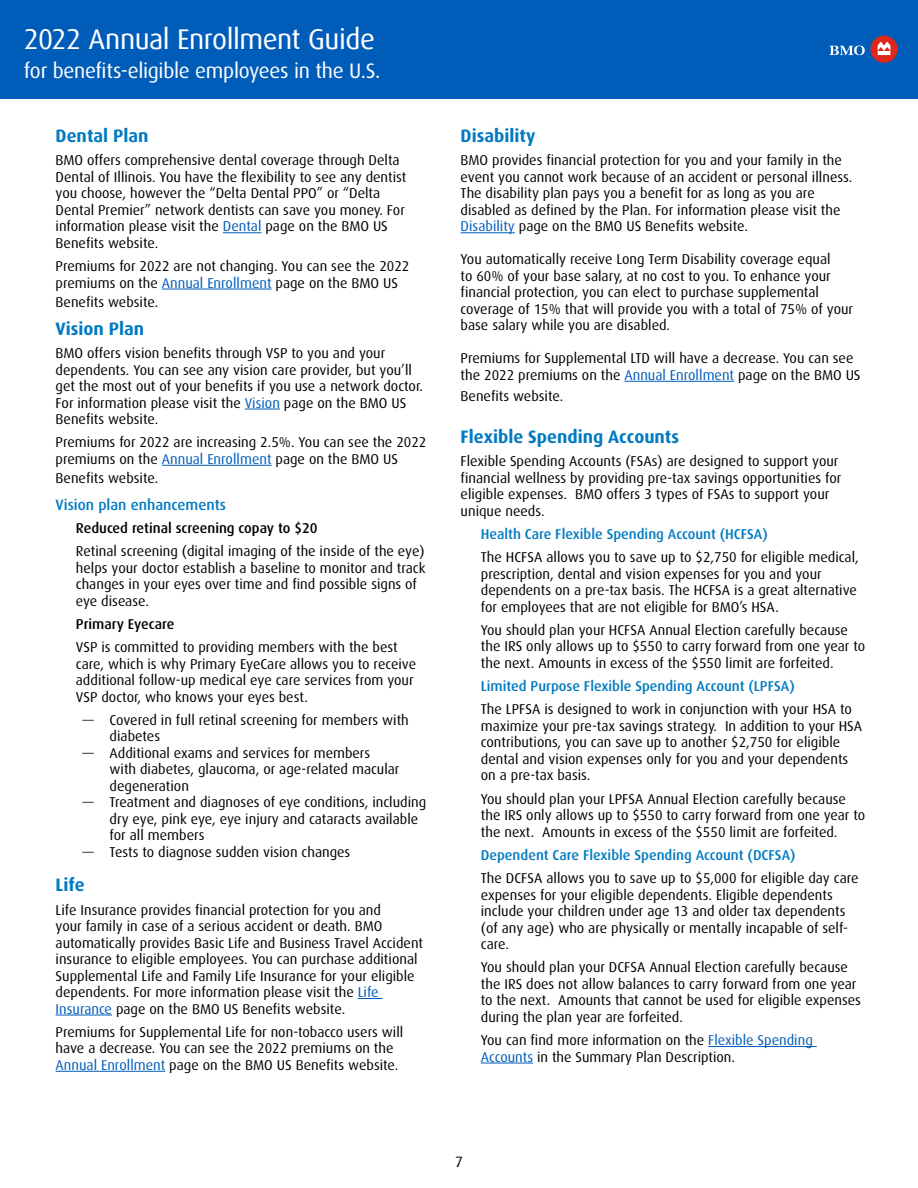
<style>
.page{position:relative;width:918px;height:1188px;background:#fff}
.page>*{position:absolute;margin:0;border:0;box-sizing:border-box;transform-origin:0 0}
.t1{font:28.5px "Dax Offc Pro";letter-spacing:-.015em;color:#fff}
.t2{font:21px "Dax";letter-spacing:-.015em;color:#fff}
.Sidebar_Black_Bull{font:700 18px "Dax";color:#007ac2}
.Sidebar_Black_Bull-2{font:500 15px "Dax";color:#007ac2}
.t3{font:15px "Dax Offc Pro";color:#000}
.Sidebar_Black_Bull-3{font:14.25px/16.5px "Dax";color:#000}
.Sidebar_Black_Bull-4{font:500 14.25px "Dax";color:#007ac2}
.Sidebar_Black_Bull-5{font:500 14.25px "Dax";color:#000}
.s1{color:#005cb9}
</style>
<div class="page">
<div style="left:0;top:0;width:918px;height:98px;background:#005cb9"></div>
<svg style="left:829px;top:46px;width:36px;height:9px"></svg>
<svg style="left:870px;top:36px;width:28px;height:27px"></svg>
<svg style="left:878px;top:42px;width:12px;height:13px"></svg>
<hr style="left:223px;top:232px;width:39px;height:1px;background:#005cb9">
<hr style="left:162px;top:289px;width:110px;height:1px;background:#005cb9">
<hr style="left:245px;top:409px;width:35px;height:1px;background:#005cb9">
<hr style="left:162px;top:465px;width:110px;height:1px;background:#005cb9">
<svg style="left:358px;top:998px;width:25px;height:1px"></svg>
<hr style="left:56px;top:1015px;width:56px;height:1px;background:#005cb9">
<hr style="left:56px;top:1071px;width:109px;height:1px;background:#005cb9">
<hr style="left:461px;top:232px;width:54px;height:1px;background:#005cb9">
<hr style="left:624px;top:381px;width:110px;height:1px;background:#005cb9">
<hr style="left:708px;top:1046px;width:109px;height:1px;background:#005cb9">
<hr style="left:481px;top:1063px;width:52px;height:1px;background:#005cb9">
<h1 class="t1" style="left:24px;top:21px;width:353px">2022 Annual Enrollment Guide</h1>
<h2 class="t2" style="left:24px;top:59px;width:358px">for benefits-eligible employees in the U.S.</h2>
<p class="Sidebar_Black_Bull" style="left:56px;top:126px;width:94px">Dental Plan</p>
<p class="Sidebar_Black_Bull-3" style="left:56px;top:152px;width:352px">BMO offers comprehensive dental coverage through Delta Dental of Illinois. You have the flexibility to see any dentist you choose, however the “Delta Dental PPO” or “Delta Dental Premier” network dentists can save you money. For information please visit the <span class="s1">Dental</span> page on the BMO US Benefits website.</p>
<p class="Sidebar_Black_Bull-3" style="left:56px;top:258px;width:355px">Premiums for 2022 are not changing. You can see the 2022 premiums on the <span class="s1">Annual Enrollment</span> page on the BMO US</p>
<p class="Sidebar_Black_Bull-3" style="left:56px;top:294px;width:104px">Benefits website.</p>
<p class="Sidebar_Black_Bull" style="left:56px;top:318px;width:90px">Vision Plan</p>
<p class="Sidebar_Black_Bull-3" style="left:56px;top:345px;width:369px">BMO offers vision benefits through VSP to you and your dependents. You can see any vision care provider, but you’ll get the most out of your benefits if you use a network doctor.<br>For information please visit the <span class="s1">Vision</span> page on the BMO US Benefits website.</p>
<p class="Sidebar_Black_Bull-3" style="left:56px;top:434px;width:372px">Premiums for 2022 are increasing 2.5%. You can see the 2022 premiums on the <span class="s1">Annual Enrollment</span> page on the BMO US</p>
<p class="Sidebar_Black_Bull-3" style="left:56px;top:470px;width:104px">Benefits website.</p>
<p class="Sidebar_Black_Bull-2" style="left:56px;top:496px;width:172px">Vision plan enhancements</p>
<p class="Sidebar_Black_Bull-5" style="left:76px;top:520px;width:243px">Reduced retinal screening copay to $20</p>
<p class="Sidebar_Black_Bull-3" style="left:76px;top:543px;width:351px">Retinal screening (digital imaging of the inside of the eye) helps your doctor establish a baseline to monitor and track changes in your eyes over time and find possible signs of eye disease.</p>
<p class="Sidebar_Black_Bull-5" style="left:76px;top:616px;width:100px">Primary Eyecare</p>
<p class="Sidebar_Black_Bull-3" style="left:76px;top:639px;width:342px">VSP is committed to providing members with the best care, which is why Primary EyeCare allows you to receive additional follow-up medical eye care services from your VSP doctor, who knows your eyes best.</p>
<p class="Sidebar_Black_Bull-3" style="left:110px;top:712px;width:301px;text-indent:-27px">— Covered in full retinal screening for members with diabetes</p>
<p class="Sidebar_Black_Bull-3" style="left:110px;top:745px;width:291px;text-indent:-27px">— Additional exams and services for members with diabetes, glaucoma, or age-related macular degeneration</p>
<p class="Sidebar_Black_Bull-3" style="left:110px;top:794px;width:318px;text-indent:-27px">— Treatment and diagnoses of eye conditions, including dry eye, pink eye, eye injury and cataracts available for all members</p>
<p class="Sidebar_Black_Bull-3" style="left:83px;top:844px;width:269px">— Tests to diagnose sudden vision changes</p>
<p class="Sidebar_Black_Bull" style="left:56px;top:875px;width:31px">Life</p>
<p class="Sidebar_Black_Bull-3" style="left:56px;top:902px;width:369px">Life Insurance provides financial protection for you and<br>your family in case of a serious accident or death. BMO automatically provides Basic Life and Business Travel Accident insurance to eligible employees. You can purchase additional Supplemental Life and Family Life Insurance for your eligible dependents. For more information please visit the <span class="s1">Life Insurance</span> page on the BMO US Benefits website.</p>
<p class="Sidebar_Black_Bull-3" style="left:56px;top:1024px;width:349px">Premiums for Supplemental Life for non-tobacco users will have a decrease. You can see the 2022 premiums on the<br><span class="s1">Annual Enrollment</span> page on the BMO US Benefits website.</p>
<p class="Sidebar_Black_Bull" style="left:461px;top:126px;width:76px">Disability</p>
<p class="Sidebar_Black_Bull-3" style="left:461px;top:152px;width:393px">BMO provides financial protection for you and your family in the event you cannot work because of an accident or personal illness.<br>The disability plan pays you a benefit for as long as you are disabled as defined by the Plan. For information please visit the <span class="s1">Disability</span> page on the BMO US Benefits website.</p>
<p class="Sidebar_Black_Bull-3" style="left:461px;top:251px;width:394px">You automatically receive Long Term Disability coverage equal<br>to 60% of your base salary, at no cost to you. To enhance your financial protection, you can elect to purchase supplemental coverage of 15% that will provide you with a total of 75% of your base salary while you are disabled.</p>
<p class="Sidebar_Black_Bull-3" style="left:461px;top:350px;width:401px">Premiums for Supplemental LTD will have a decrease. You can see the 2022 premiums on the <span class="s1">Annual Enrollment</span> page on the BMO US</p>
<p class="Sidebar_Black_Bull-3" style="left:461px;top:388px;width:104px">Benefits website.</p>
<p class="Sidebar_Black_Bull" style="left:461px;top:426px;width:220px">Flexible Spending Accounts</p>
<p class="Sidebar_Black_Bull-3" style="left:461px;top:453px;width:382px">Flexible Spending Accounts (FSAs) are designed to support your financial wellness by providing pre-tax savings opportunities for eligible expenses. BMO offers 3 types of FSAs to support your unique needs.</p>
<p class="Sidebar_Black_Bull-4" style="left:481px;top:526px;width:289px">Health Care Flexible Spending Account (HCFSA)</p>
<p class="Sidebar_Black_Bull-3" style="left:481px;top:549px;width:380px">The HCFSA allows you to save up to $2,750 for eligible medical, prescription, dental and vision expenses for you and your dependents on a pre-tax basis. The HCFSA is a great alternative for employees that are not eligible for BMO’s HSA.</p>
<p class="Sidebar_Black_Bull-3" style="left:481px;top:622px;width:386px">You should plan your HCFSA Annual Election carefully because the IRS only allows up to $550 to carry forward from one year to the next. Amounts in excess of the $550 limit are forfeited.</p>
<p class="Sidebar_Black_Bull-4" style="left:481px;top:678px;width:315px">Limited Purpose Flexible Spending Account (LPFSA)</p>
<p class="Sidebar_Black_Bull-3" style="left:481px;top:701px;width:383px">The LPFSA is designed to work in conjunction with your HSA to maximize your pre-tax savings strategy. In addition to your HSA contributions, you can save up to another $2,750 for eligible dental and vision expenses only for you and your dependents on a pre-tax basis.</p>
<p class="Sidebar_Black_Bull-3" style="left:481px;top:791px;width:386px">You should plan your LPFSA Annual Election carefully because the IRS only allows up to $550 to carry forward from one year to the next. Amounts in excess of the $550 limit are forfeited.</p>
<p class="Sidebar_Black_Bull-4" style="left:481px;top:847px;width:316px">Dependent Care Flexible Spending Account (DCFSA)</p>
<p class="Sidebar_Black_Bull-3" style="left:481px;top:870px;width:379px">The DCFSA allows you to save up to $5,000 for eligible day care expenses for your eligible dependents. Eligible dependents include your children under age 13 and older tax dependents (of any age) who are physically or mentally incapable of self&shy;care.</p>
<p class="Sidebar_Black_Bull-3" style="left:481px;top:959px;width:382px">You should plan your DCFSA Annual Election carefully because the IRS does not allow balances to carry forward from one year to the next. Amounts that cannot be used for eligible expenses during the plan year are forfeited.</p>
<p class="Sidebar_Black_Bull-3" style="left:481px;top:1032px;width:333px">You can find more information on the <span class="s1">Flexible Spending<br>Accounts</span> in the Summary Plan Description.</p>
<p class="t3" style="left:455px;top:1153px;width:9px">7</p>
</div>
